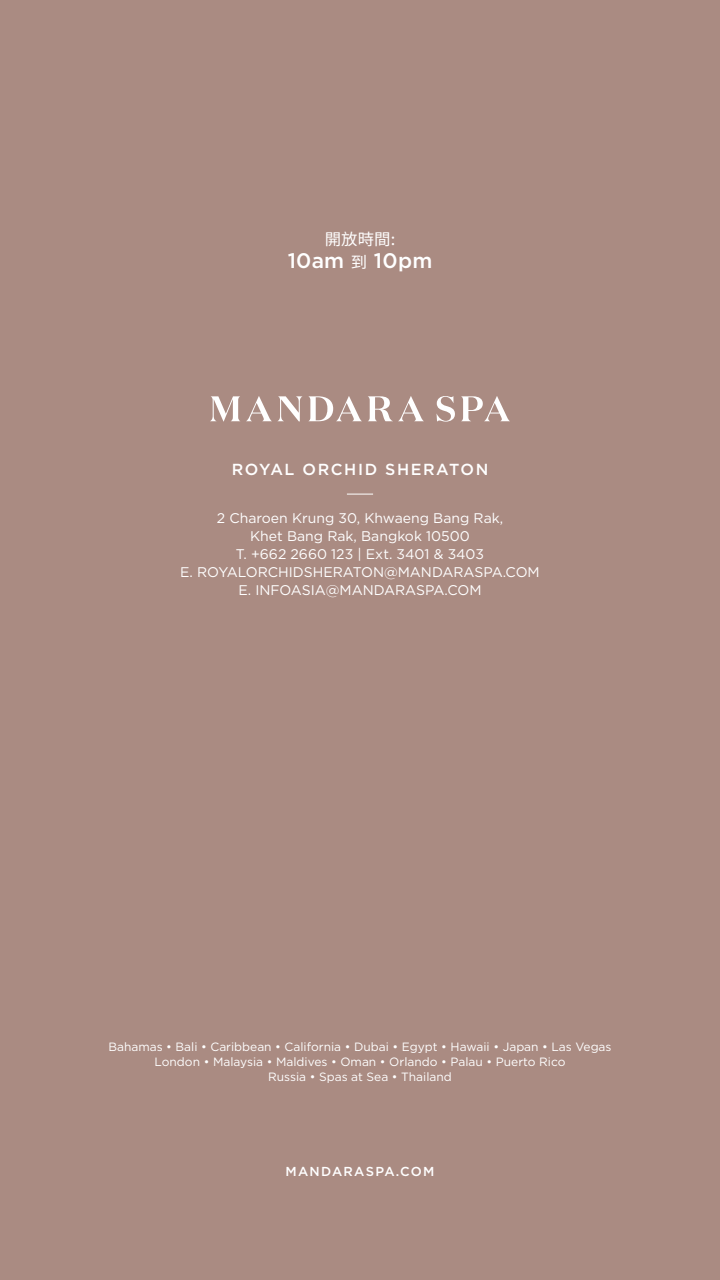
<style>
.page{position:relative;width:720px;height:1280px;background:#aa8b82}
.page>*{position:absolute;margin:0;border:0;box-sizing:border-box;transform-origin:0 0}
.t1{font:500 21.1px "Gotham";letter-spacing:.01em;color:#fff}
.t2{font:500 16px "Gotham";letter-spacing:.1em;color:#fff}
.t3{font:16px "Source Han Sans TC";color:#fff}
.t4{font:14px/18px "Gotham";color:#fff;text-align:center}
.t5{font:500 13px "Gotham";letter-spacing:.1em;color:#fff}
.t6{font:12px/15px "Gotham";color:#fff;text-align:center}
.s1{font-family:"Source Han Sans TC";font-weight:400;font-size:16px}
</style>
<div class="page">
<svg style="left:347px;top:494px;width:26px;height:1px"></svg>
<svg style="left:210px;top:396px;width:30px;height:26px"></svg>
<svg style="left:437px;top:396px;width:18px;height:26px"></svg>
<svg style="left:246px;top:396px;width:56px;height:25px"></svg>
<svg style="left:308px;top:396px;width:54px;height:25px"></svg>
<svg style="left:368px;top:396px;width:56px;height:25px"></svg>
<svg style="left:461px;top:396px;width:49px;height:25px"></svg>
<h2 class="t3" style="left:325px;top:230px;width:72px">開放時間:</h2>
<h1 class="t1" style="left:288px;top:247px;width:146px">10am <span class="s1">到</span> 10pm</h1>
<h2 class="t2" style="left:232px;top:459px;width:258px">ROYAL ORCHID SHERATON</h2>
<p class="t4" style="left:180px;top:508px;width:361px">2 Charoen Krung 30, Khwaeng Bang Rak,<br>Khet Bang Rak, Bangkok 10500<br>T. +662 2660 123 | Ext. 3401 &amp; 3403<br>E. ROYALORCHIDSHERATON@MANDARASPA.COM E. INFOASIA@MANDARASPA.COM</p>
<p class="t6" style="left:108px;top:1039px;width:505px">Bahamas • Bali • Caribbean • California • Dubai • Egypt • Hawaii • Japan • Las Vegas<br>London • Malaysia • Maldives • Oman • Orlando • Palau • Puerto Rico<br>Russia • Spas at Sea • Thailand</p>
<p class="t5" style="left:285px;top:1163px;width:151px">MANDARASPA.COM</p>
</div>
